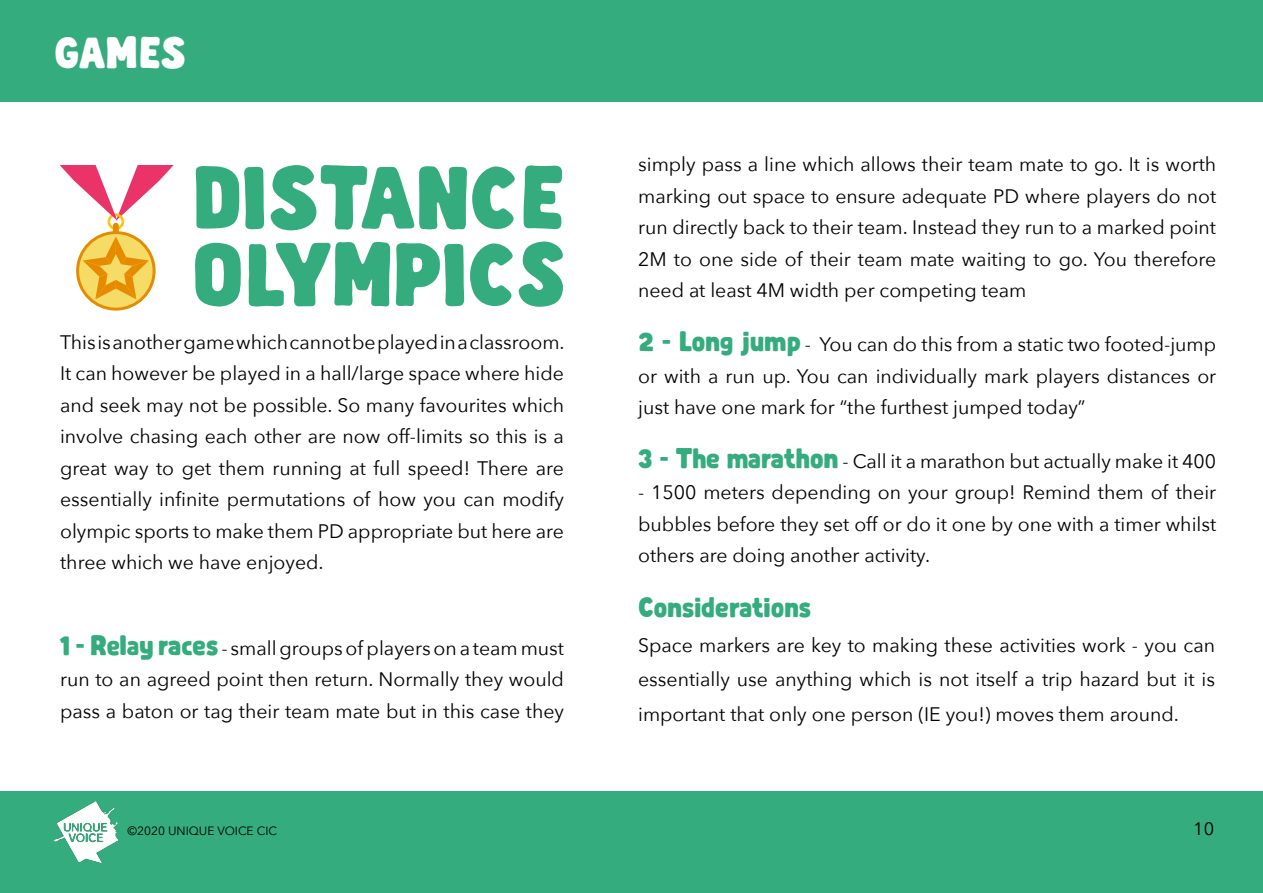
<style>
.page{position:relative;width:1263px;height:893px;background:#fff}
.page>*{position:absolute;margin:0;border:0;box-sizing:border-box;transform-origin:0 0}
.t1{font:84.45px/76.9px "Abraham";color:#34ac7d}
.t2{font:42px "Abraham";color:#fff}
.t3{font:27px "Abraham";color:#34ac7d}
.t4{font:19.5px/31.5px "Avenir Next";color:#000;text-align:justify}
.t5{font:18px "Avenir Next";color:#000}
.t6{font:12px "Avenir Next";color:#000}
.s1{font-family:"Abraham";font-size:27px;color:#34ac7d}
</style>
<div class="page">
<div style="left:0;top:791px;width:1263px;height:102px;background:#34ac7d"></div>
<div style="left:0;top:0;width:1263px;height:102px;background:#34ac7d"></div>
<img style="left:54px;top:802px;width:63px;height:61px">
<svg style="left:76px;top:231px;width:80px;height:80px"></svg>
<div style="left:79px;top:234px;width:74px;height:74px;background:#f4dc67;border-radius:50%"></div>
<svg style="left:60px;top:165px;width:114px;height:134px"></svg>
<h2 class="t2" style="left:54px;top:27px;width:132px">GAMES</h2>
<h1 class="t1" style="left:191px;top:159px;width:375px">DISTANCE<br>OLYMPICS</h1>
<p class="t4" style="left:638px;top:148px;width:580px">simply pass a line which allows their team mate to go. It is worth marking out space to ensure adequate PD where players do not run directly back to their team. Instead they run to a marked point 2M to one side of their team mate waiting to go. You therefore need at least 4M width per competing team</p>
<p class="t4" style="left:638px;top:328px;width:580px"><span class="s1">2 - Long jump</span> - You can do this from a static two footed-jump or with a run up. You can individually mark players distances or just have one mark for “the furthest jumped today”</p>
<p class="t4" style="left:638px;top:445px;width:579px"><span class="s1">3 - The marathon</span> - Call it a marathon but actually make it 400</p>
<p class="t4" style="left:638px;top:476px;width:580px">- 1500 meters depending on your group! Remind them of their bubbles before they set off or do it one by one with a timer whilst others are doing another activity.</p>
<p class="t4" style="left:60px;top:325px;width:506px">This is another game which cannot be played in a classroom.<br>It can however be played in a hall/large space where hide and seek may not be possible. So many favourites which involve chasing each other are now off-limits so this is a great way to get them running at full speed! There are essentially infinite permutations of how you can modify olympic sports to make them PD appropriate but here are three which we have enjoyed.</p>
<p class="t4" style="left:60px;top:631px;width:505px"><span class="s1">1 - Relay races</span> - small groups of players on a team must run to an agreed point then return. Normally they would pass a baton or tag their team mate but in this case they</p>
<h3 class="t3" style="left:638px;top:591px;width:175px">Considerations</h3>
<p class="t4" style="left:638px;top:627px;width:578px;line-height:34.5px">Space markers are key to making these activities work - you can essentially use anything which is not itself a trip hazard but it is important that only one person (IE you!) moves them around.</p>
<p class="t6" style="left:128px;top:821px;width:151px">©2020 UNIQUE VOICE CIC</p>
<p class="t5" style="left:1193px;top:814px;width:22px">10</p>
</div>
